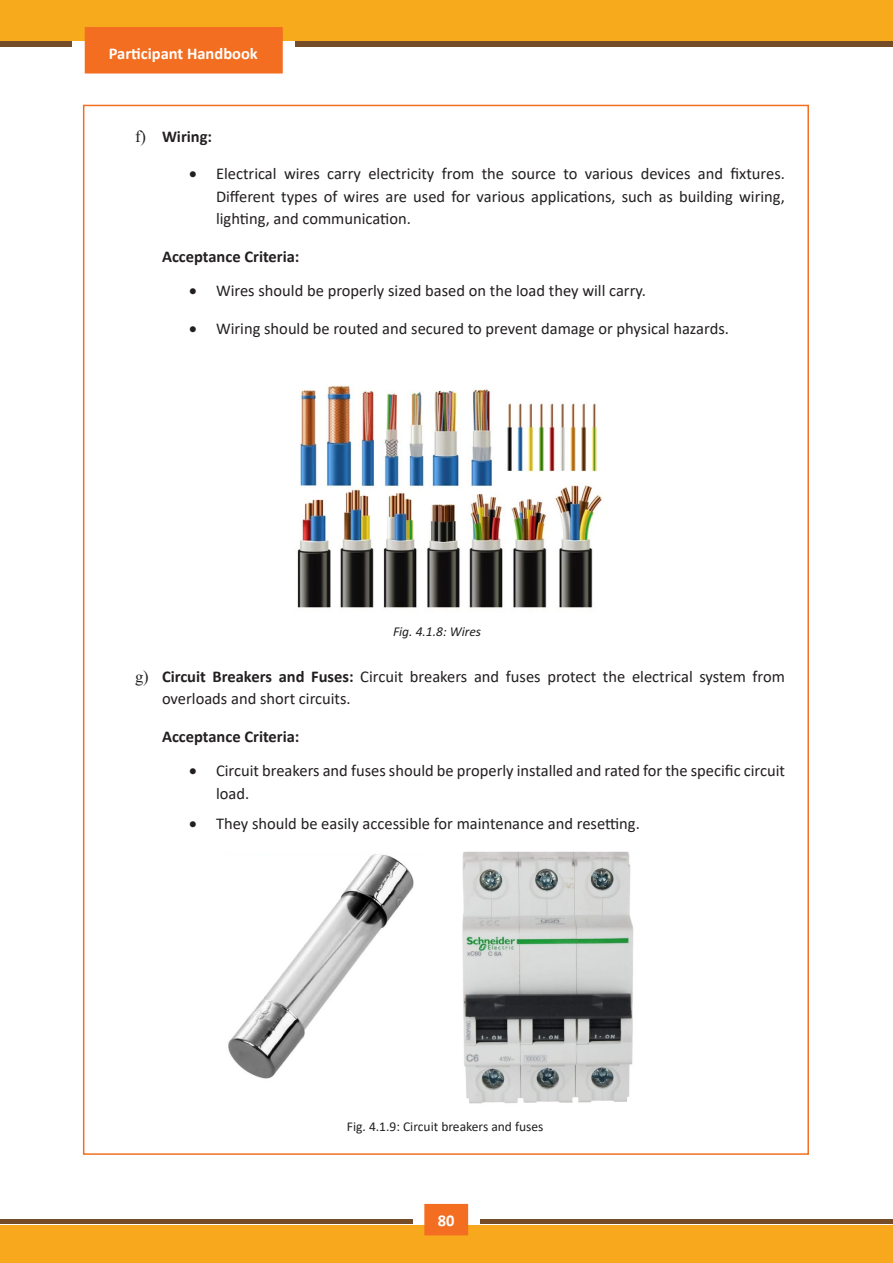
<style>
.page{position:relative;width:893px;height:1263px;background:#fff}
.page>*{position:absolute;margin:0;border:0;box-sizing:border-box;transform-origin:0 0}
.t1{font:16.5px/22.5px "Calibri";color:#231f20}
.t2{font:700 16.5px "Calibri";color:#231f20}
.t3{font:700 16.5px "Calibri";color:#fff}
.t4{font:13.5px "Calibri";color:#231f20}
.t5{font:italic 13.5px "Calibri";letter-spacing:.005em;color:#231f20}
.s1{font-family:"Times New Roman";font-weight:400}
.s2{font-family:"Times New Roman"}
.s3{font-weight:700}
</style>
<div class="page">
<div style="left:0;top:1225px;width:893px;height:38px;background:#f7a81c"></div>
<hr style="left:481px;top:1219px;width:412px;height:4px;background:#744c27">
<hr style="left:0;top:1219px;width:413px;height:4px;background:#744c27">
<svg style="left:0;top:40px;width:71px;height:6px"></svg>
<svg style="left:296px;top:40px;width:596px;height:6px;fill:#744c27"></svg>
<div style="left:0;top:0;width:893px;height:40px;background:#f7aa1b"></div>
<hr style="left:892px;top:0;width:1px;height:46px;background:#744c27">
<hr style="left:892px;top:0;width:1px;height:40px;background:#f7aa1b">
<div style="left:85px;top:27px;width:198px;height:47px;background:#f36e21;border:2px solid #f36e21"></div>
<div style="left:424px;top:1204px;width:44px;height:31px;background:#f36e21"></div>
<img style="left:297px;top:385px;width:305px;height:223px">
<img style="left:228px;top:851px;width:406px;height:253px">
<p class="t3" style="left:109px;top:42px;width:151px">Participant Handbook</p>
<p class="t2" style="left:135px;top:124px;width:79px"><span class="s1">f)</span> Wiring:</p>
<p class="t1" style="left:216px;top:162px;width:570px;text-align:justify;text-indent:-27px">• Electrical wires carry electricity from the source to various devices and fixtures.<br>Different types of wires are used for various applications, such as building wiring, lighting, and communication.</p>
<p class="t2" style="left:162px;top:244px;width:139px">Acceptance Criteria:</p>
<p class="t1" style="left:189px;top:279px;width:459px">• Wires should be properly sized based on the load they will carry.</p>
<p class="t1" style="left:189px;top:316px;width:541px">• Wiring should be routed and secured to prevent damage or physical hazards.</p>
<p class="t5" style="left:393px;top:626px;width:90px">Fig. 4.1.8: Wires</p>
<p class="t1" style="left:162px;top:664px;width:624px;text-indent:-27px"><span class="s2">g)</span> <span class="s3">Circuit Breakers and Fuses:</span> Circuit breakers and fuses protect the electrical system from overloads and short circuits.</p>
<p class="t2" style="left:162px;top:724px;width:139px">Acceptance Criteria:</p>
<p class="t1" style="left:216px;top:759px;width:570px;text-indent:-27px">• Circuit breakers and fuses should be properly installed and rated for the specific circuit load.</p>
<p class="t1" style="left:189px;top:811px;width:452px">• They should be easily accessible for maintenance and resetting.</p>
<p class="t4" style="left:347px;top:1117px;width:198px">Fig. 4.1.9: Circuit breakers and fuses</p>
<p class="t3" style="left:438px;top:1209px;width:18px">80</p>
</div>
